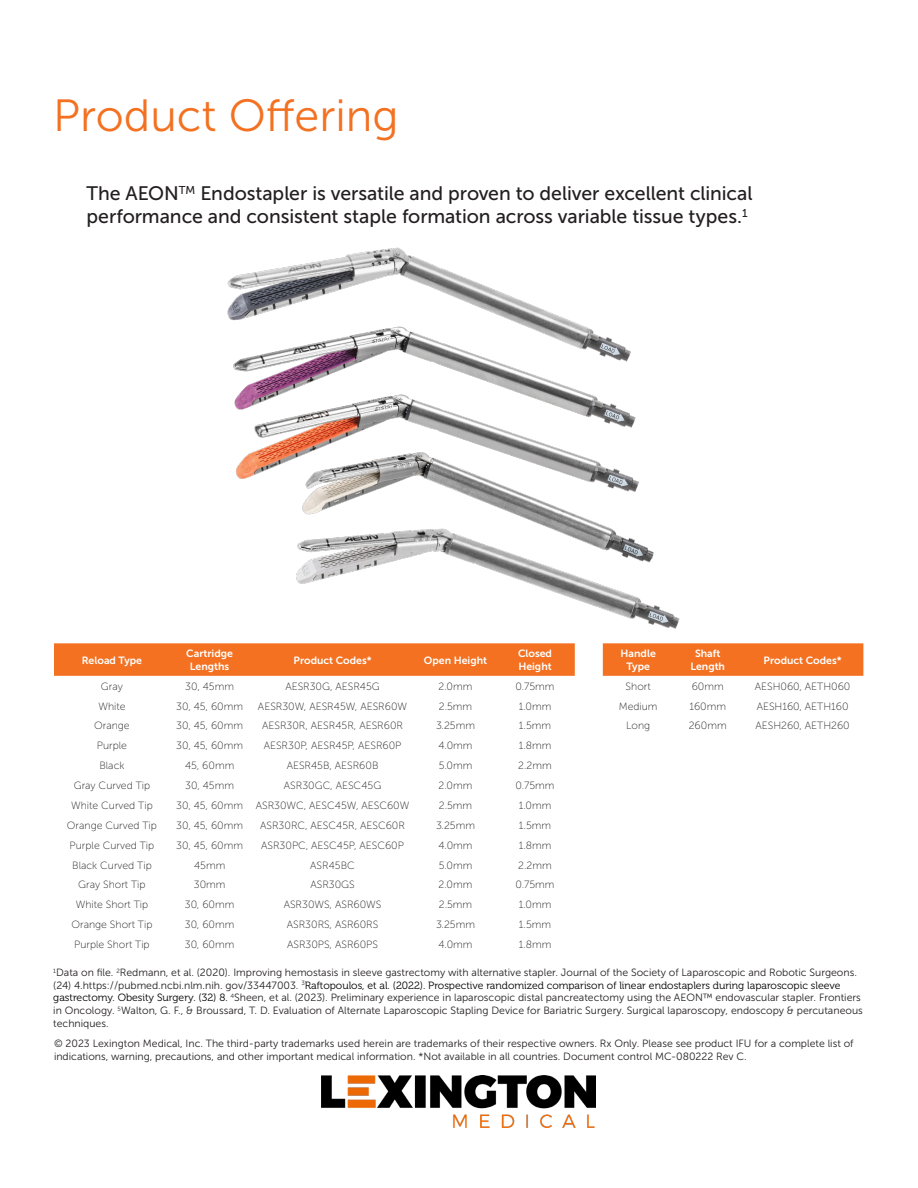
<style>
.page{position:relative;width:918px;height:1188px;background:#fff}
.page>*{position:absolute;margin:0;border:0;box-sizing:border-box;transform-origin:0 0}
.t1{font:45px "Museo Sans 300";color:#f37121}
.t2{font:19.5px/23.4px "Museo Sans 500";letter-spacing:-.005em;color:#231f20}
.Paragraph_Style_4{font:10.5px/12.6px "Museo Sans 300";color:#231f20}
.Paragraph_Style_2{font:10.5px "Museo Sans 100";color:#231f20}
.t3{font:10.5px/12.6px "Museo Sans 700";color:#fff;text-align:center}
.s1{font-family:"Museo 300";color:#000}
</style>
<div class="page">
<img style="left:321px;top:1075px;width:274px;height:53px">
<div style="left:54px;top:643px;width:521px;height:33px;background:#f37121"></div>
<img style="left:227px;top:247px;width:453px;height:382px">
<div style="left:603px;top:643px;width:260px;height:33px;background:#f37121"></div>
<p class="t1" style="left:53px;top:92px;width:347px">Product Offering</p>
<p class="t2" style="left:86px;top:182px;width:668px">The AEON<sup>TM</sup> Endostapler is versatile and proven to deliver excellent clinical performance and consistent staple formation across variable tissue types.<sup>1</sup></p>
<p class="t3" style="left:82px;top:654px;width:62px">Reload Type</p>
<p class="t3" style="left:186px;top:647px;width:48px">Cartridge<br>Lengths</p>
<p class="t3" style="left:294px;top:654px;width:80px">Product Codes*</p>
<p class="t3" style="left:424px;top:654px;width:65px">Open Height</p>
<p class="t3" style="left:518px;top:647px;width:36px;text-align:left">Closed<br>Height</p>
<p class="Paragraph_Style_2" style="left:101px;top:681px;width:24px">Gray</p>
<p class="Paragraph_Style_2" style="left:185px;top:681px;width:50px">30, 45mm</p>
<p class="Paragraph_Style_2" style="left:285px;top:681px;width:96px">AESR30G, AESR45G</p>
<p class="Paragraph_Style_2" style="left:439px;top:681px;width:35px">2.0mm</p>
<p class="Paragraph_Style_2" style="left:516px;top:681px;width:40px">0.75mm</p>
<p class="Paragraph_Style_2" style="left:98px;top:700px;width:29px">White</p>
<p class="Paragraph_Style_2" style="left:176px;top:700px;width:68px">30, 45, 60mm</p>
<p class="Paragraph_Style_2" style="left:258px;top:700px;width:151px">AESR30W, AESR45W, AESR60W</p>
<p class="Paragraph_Style_2" style="left:439px;top:700px;width:35px">2.5mm</p>
<p class="Paragraph_Style_2" style="left:519px;top:700px;width:34px">1.0mm</p>
<p class="Paragraph_Style_2" style="left:94px;top:720px;width:37px">Orange</p>
<p class="Paragraph_Style_2" style="left:176px;top:720px;width:68px">30, 45, 60mm</p>
<p class="Paragraph_Style_2" style="left:262px;top:720px;width:142px">AESR30R, AESR45R, AESR60R</p>
<p class="Paragraph_Style_2" style="left:436px;top:720px;width:41px">3.25mm</p>
<p class="Paragraph_Style_2" style="left:519px;top:720px;width:34px">1.5mm</p>
<p class="Paragraph_Style_2" style="left:97px;top:740px;width:32px">Purple</p>
<p class="Paragraph_Style_2" style="left:176px;top:740px;width:68px">30, 45, 60mm</p>
<p class="Paragraph_Style_2" style="left:264px;top:740px;width:139px">AESR30P, AESR45P, AESR60P</p>
<p class="Paragraph_Style_2" style="left:439px;top:740px;width:35px">4.0mm</p>
<p class="Paragraph_Style_2" style="left:519px;top:740px;width:34px">1.8mm</p>
<p class="Paragraph_Style_2" style="left:99px;top:760px;width:27px">Black</p>
<p class="Paragraph_Style_2" style="left:185px;top:760px;width:51px">45, 60mm</p>
<p class="Paragraph_Style_2" style="left:287px;top:760px;width:93px">AESR45B, AESR60B</p>
<p class="Paragraph_Style_2" style="left:439px;top:760px;width:35px">5.0mm</p>
<p class="Paragraph_Style_2" style="left:518px;top:760px;width:35px">2.2mm</p>
<p class="Paragraph_Style_2" style="left:74px;top:780px;width:78px">Gray Curved Tip</p>
<p class="Paragraph_Style_2" style="left:185px;top:780px;width:50px">30, 45mm</p>
<p class="Paragraph_Style_2" style="left:284px;top:780px;width:99px">ASR30GC, AESC45G</p>
<p class="Paragraph_Style_2" style="left:439px;top:780px;width:35px">2.0mm</p>
<p class="Paragraph_Style_2" style="left:516px;top:780px;width:40px">0.75mm</p>
<p class="Paragraph_Style_2" style="left:71px;top:800px;width:83px">White Curved Tip</p>
<p class="Paragraph_Style_2" style="left:176px;top:800px;width:68px">30, 45, 60mm</p>
<p class="Paragraph_Style_2" style="left:256px;top:800px;width:155px">ASR30WC, AESC45W, AESC60W</p>
<p class="Paragraph_Style_2" style="left:439px;top:800px;width:35px">2.5mm</p>
<p class="Paragraph_Style_2" style="left:519px;top:800px;width:34px">1.0mm</p>
<p class="Paragraph_Style_2" style="left:67px;top:820px;width:92px">Orange Curved Tip</p>
<p class="Paragraph_Style_2" style="left:176px;top:820px;width:68px">30, 45, 60mm</p>
<p class="Paragraph_Style_2" style="left:260px;top:820px;width:146px">ASR30RC, AESC45R, AESC60R</p>
<p class="Paragraph_Style_2" style="left:436px;top:820px;width:41px">3.25mm</p>
<p class="Paragraph_Style_2" style="left:519px;top:820px;width:34px">1.5mm</p>
<p class="Paragraph_Style_2" style="left:70px;top:840px;width:86px">Purple Curved Tip</p>
<p class="Paragraph_Style_2" style="left:176px;top:840px;width:68px">30, 45, 60mm</p>
<p class="Paragraph_Style_2" style="left:261px;top:840px;width:144px">ASR30PC, AESC45P, AESC60P</p>
<p class="Paragraph_Style_2" style="left:439px;top:840px;width:35px">4.0mm</p>
<p class="Paragraph_Style_2" style="left:519px;top:840px;width:34px">1.8mm</p>
<p class="Paragraph_Style_2" style="left:72px;top:859px;width:81px">Black Curved Tip</p>
<p class="Paragraph_Style_2" style="left:194px;top:859px;width:33px">45mm</p>
<p class="Paragraph_Style_2" style="left:310px;top:859px;width:46px">ASR45BC</p>
<p class="Paragraph_Style_2" style="left:439px;top:859px;width:35px">5.0mm</p>
<p class="Paragraph_Style_2" style="left:518px;top:859px;width:35px">2.2mm</p>
<p class="Paragraph_Style_2" style="left:78px;top:879px;width:69px">Gray Short Tip</p>
<p class="Paragraph_Style_2" style="left:194px;top:879px;width:33px">30mm</p>
<p class="Paragraph_Style_2" style="left:310px;top:879px;width:46px">ASR30GS</p>
<p class="Paragraph_Style_2" style="left:439px;top:879px;width:35px">2.0mm</p>
<p class="Paragraph_Style_2" style="left:516px;top:879px;width:40px">0.75mm</p>
<p class="Paragraph_Style_2" style="left:76px;top:899px;width:74px">White Short Tip</p>
<p class="Paragraph_Style_2" style="left:185px;top:899px;width:51px">30, 60mm</p>
<p class="Paragraph_Style_2" style="left:284px;top:899px;width:99px">ASR30WS, ASR60WS</p>
<p class="Paragraph_Style_2" style="left:439px;top:899px;width:35px">2.5mm</p>
<p class="Paragraph_Style_2" style="left:519px;top:899px;width:34px">1.0mm</p>
<p class="Paragraph_Style_2" style="left:71px;top:919px;width:82px">Orange Short Tip</p>
<p class="Paragraph_Style_2" style="left:185px;top:919px;width:51px">30, 60mm</p>
<p class="Paragraph_Style_2" style="left:287px;top:919px;width:93px">ASR30RS, ASR60RS</p>
<p class="Paragraph_Style_2" style="left:436px;top:919px;width:41px">3.25mm</p>
<p class="Paragraph_Style_2" style="left:519px;top:919px;width:34px">1.5mm</p>
<p class="Paragraph_Style_2" style="left:74px;top:939px;width:77px">Purple Short Tip</p>
<p class="Paragraph_Style_2" style="left:185px;top:939px;width:51px">30, 60mm</p>
<p class="Paragraph_Style_2" style="left:287px;top:939px;width:92px">ASR30PS, ASR60PS</p>
<p class="Paragraph_Style_2" style="left:439px;top:939px;width:35px">4.0mm</p>
<p class="Paragraph_Style_2" style="left:519px;top:939px;width:34px">1.8mm</p>
<p class="t3" style="left:621px;top:647px;width:37px">Handle<br>Type</p>
<p class="t3" style="left:690px;top:647px;width:36px">Shaft<br>Length</p>
<p class="t3" style="left:764px;top:654px;width:80px">Product Codes*</p>
<p class="Paragraph_Style_2" style="left:626px;top:681px;width:27px">Short</p>
<p class="Paragraph_Style_2" style="left:692px;top:681px;width:34px">60mm</p>
<p class="Paragraph_Style_2" style="left:755px;top:681px;width:97px">AESH060, AETH060</p>
<p class="Paragraph_Style_2" style="left:619px;top:700px;width:40px">Medium</p>
<p class="Paragraph_Style_2" style="left:689px;top:700px;width:38px">160mm</p>
<p class="Paragraph_Style_2" style="left:757px;top:700px;width:93px">AESH160, AETH160</p>
<p class="Paragraph_Style_2" style="left:626px;top:720px;width:25px">Long</p>
<p class="Paragraph_Style_2" style="left:689px;top:720px;width:39px">260mm</p>
<p class="Paragraph_Style_2" style="left:755px;top:720px;width:96px">AESH260, AETH260</p>
<p class="Paragraph_Style_4" style="left:53px;top:966px;width:811px"><sup>1</sup>Data on file. <sup>2</sup>Redmann, et al. (2020). Improving hemostasis in sleeve gastrectomy with alternative stapler. Journal of the Society of Laparoscopic and Robotic Surgeons. (24) 4.https://pubmed.ncbi.nlm.nih. gov/33447003. <sup>3</sup><span class="s1">Raftopoulos, et al. (2022). Prospective randomized comparison of linear endostaplers during laparoscopic sleeve gastrectomy. Obesity Surgery. (32) 8.</span> <sup>4</sup>Sheen, et al. (2023). Preliminary experience in laparoscopic distal pancreatectomy using the AEON™ endovascular stapler. Frontiers in Oncology. <sup>5</sup>Walton, G. F., &amp; Broussard, T. D. Evaluation of Alternate Laparoscopic Stapling Device for Bariatric Surgery. Surgical laparoscopy, endoscopy &amp; percutaneous techniques.</p>
<p class="Paragraph_Style_4" style="left:54px;top:1037px;width:801px">© 2023 Lexington Medical, Inc. The third-party trademarks used herein are trademarks of their respective owners. Rx Only. Please see product IFU for a complete list of indications, warning, precautions, and other important medical information. *Not available in all countries. Document control MC-080222 Rev C.</p>
</div>
